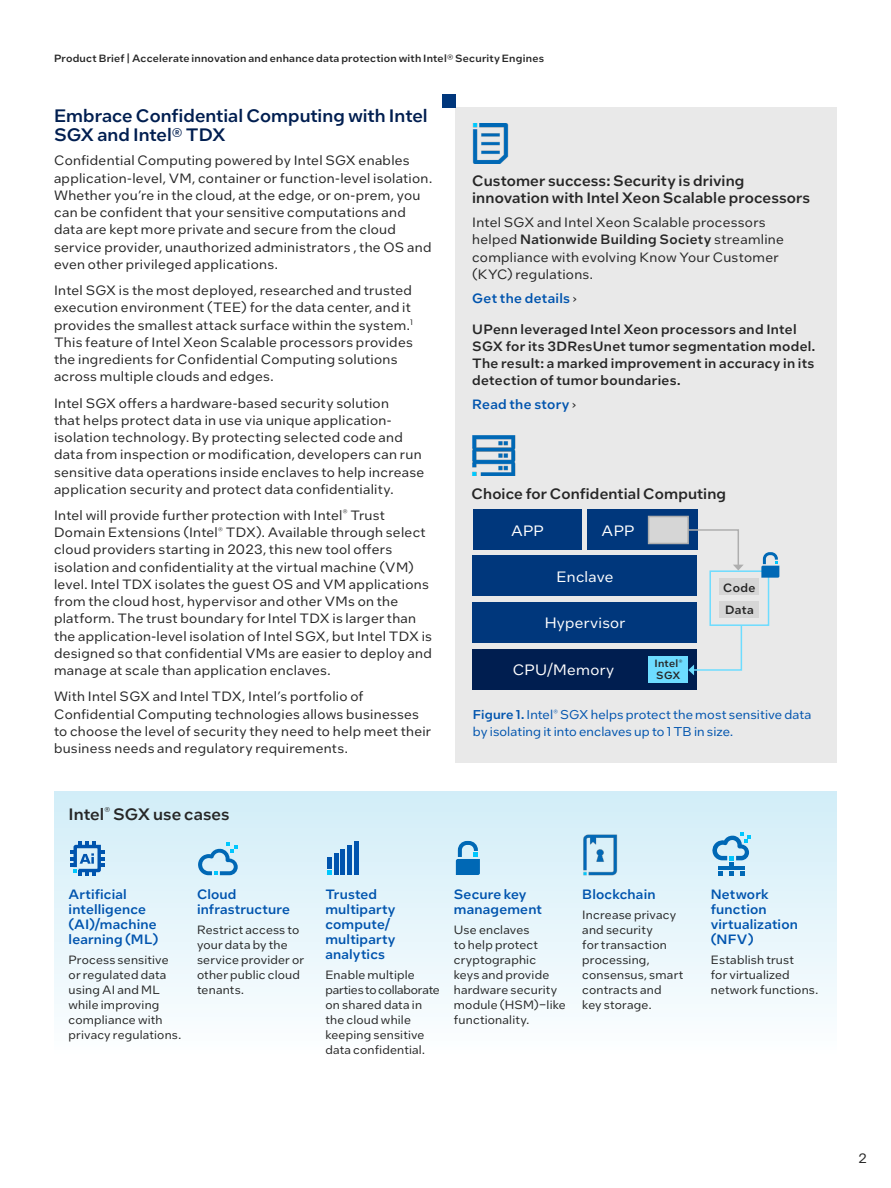
<style>
.page{position:relative;width:891px;height:1188px;background:#fff}
.page>*{position:absolute;margin:0;border:0;box-sizing:border-box;transform-origin:0 0}
.t1{font:500 18px/19.5px "Intel One Text";letter-spacing:-.005em;color:#001e50}
.t2{font:500 16.5px "Intel One Text";color:#262626}
.t3{font:500 15px/17.2px "Intel One Text";letter-spacing:.005em;color:#262626}
.t4{font:15px "Intel One Text";letter-spacing:.02em;color:#fff}
.t5{font:13.5px/17.2px "Intel One Text";letter-spacing:.02em;color:#262626}
.t6{font:500 13.5px/15px "Intel One Text";letter-spacing:.015em;color:#0054ae}
.t7{font:500 13.5px/17.2px "Intel One Text";letter-spacing:.02em;color:#262626}
.t8{font:12.75px/17.2px "Intel One Text";letter-spacing:.005em;color:#0054ae}
.t9{font:12px/15px "Intel One Text";letter-spacing:.015em;color:#262626}
.t10{font:500 12px/22.5px "Intel One Text";letter-spacing:.025em;color:#262626}
.t11{font:500 10.5px/12px "Intel One Text";letter-spacing:.02em;color:#262626}
.s1{font-weight:500}
.s2{font-weight:400;color:#262626}
</style>
<div class="page">
<div style="left:54px;top:792px;width:783px;height:262px;background:linear-gradient(to bottom,#d1edf7,#fcfeff)"></div>
<svg style="left:70px;top:841px;width:34px;height:35px"></svg>
<svg style="left:198px;top:842px;width:40px;height:33px"></svg>
<svg style="left:711px;top:832px;width:40px;height:44px;background:#8dc4e4"></svg>
<img style="left:578px;top:829px;width:46px;height:54px">
<svg style="left:328px;top:871px;width:4px;height:4px"></svg>
<hr style="left:328px;top:858px;width:4px;height:11px;background:#0054ae">
<hr style="left:334px;top:854px;width:4px;height:21px;background:#0054ae">
<hr style="left:341px;top:850px;width:4px;height:25px;background:#0054ae">
<hr style="left:348px;top:846px;width:4px;height:29px;background:#0054ae">
<hr style="left:354px;top:842px;width:4px;height:33px;background:#0054ae">
<svg style="left:456px;top:841px;width:24px;height:34px"></svg>
<div style="left:455px;top:107px;width:382px;height:655px;background:#e9e9e9"></div>
<img style="left:472px;top:123px;width:37px;height:41px">
<div style="left:442px;top:94px;width:13px;height:13px;background:#00377c"></div>
<div style="left:473px;top:510px;width:109px;height:40px;background:#00377c"></div>
<div style="left:473px;top:556px;width:224px;height:40px;background:#00377c"></div>
<div style="left:473px;top:602px;width:224px;height:41px;background:#00377c"></div>
<div style="left:587px;top:510px;width:110px;height:40px;background:#00377c"></div>
<div style="left:648px;top:516px;width:41px;height:28px;background:#d6d6d6;border:2px solid #aeaeae"></div>
<div style="left:473px;top:649px;width:224px;height:40px;background:#001e50"></div>
<div style="left:649px;top:656px;width:39px;height:27px;background:#6ddcff"></div>
<div style="left:720px;top:579px;width:39px;height:16px;background:#d6d6d6"></div>
<div style="left:720px;top:601px;width:39px;height:17px;background:#d6d6d6"></div>
<div style="left:709px;top:570px;width:60px;height:56px;border:2px solid #6ddcff"></div>
<svg style="left:761px;top:552px;width:18px;height:26px"></svg>
<svg style="left:687px;top:528px;width:57px;height:42px"></svg>
<svg style="left:688px;top:624px;width:55px;height:51px"></svg>
<img style="left:472px;top:435px;width:44px;height:41px">
<p class="t11" style="left:54px;top:52px;width:492px">Product Brief | Accelerate innovation and enhance data protection with Intel® Security Engines</p>
<h1 class="t1" style="left:54px;top:105px;width:375px">Embrace Confidential Computing with Intel<br>SGX and Intel® TDX</h1>
<p class="t5" style="left:54px;top:152px;width:380px">Confidential Computing powered by Intel SGX enables application-level, VM, container or function-level isolation.<br>Whether you’re in the cloud, at the edge, or on-prem, you can be confident that your sensitive computations and data are kept more private and secure from the cloud service provider, unauthorized administrators , the OS and even other privileged applications.</p>
<p class="t5" style="left:54px;top:281px;width:360px">Intel SGX is the most deployed, researched and trusted execution environment (TEE) for the data center, and it provides the smallest attack surface within the system.<sup>1<br></sup>This feature of Intel Xeon Scalable processors provides the ingredients for Confidential Computing solutions across multiple clouds and edges.</p>
<p class="t5" style="left:54px;top:394px;width:372px">Intel SGX offers a hardware-based security solution<br>that helps protect data in use via unique application&shy;isolation technology. By protecting selected code and data from inspection or modification, developers can run sensitive data operations inside enclaves to help increase application security and protect data confidentiality.</p>
<p class="t5" style="left:54px;top:506px;width:380px">Intel will provide further protection with Intel<sup>®</sup> Trust Domain Extensions (Intel<sup>®</sup> TDX). Available through select cloud providers starting in 2023, this new tool offers isolation and confidentiality at the virtual machine (VM) level. Intel TDX isolates the guest OS and VM applications from the cloud host, hypervisor and other VMs on the platform. The trust boundary for Intel TDX is larger than the application-level isolation of Intel SGX, but Intel TDX is designed so that confidential VMs are easier to deploy and manage at scale than application enclaves.</p>
<p class="t5" style="left:54px;top:688px;width:379px">With Intel SGX and Intel TDX, Intel’s portfolio of Confidential Computing technologies allows businesses to choose the level of security they need to help meet their business needs and regulatory requirements.</p>
<p class="t2" style="left:69px;top:803px;width:163px">Intel<sup>®</sup> SGX use cases</p>
<p class="t3" style="left:472px;top:171px;width:340px">Customer success: Security is driving innovation with Intel Xeon Scalable processors</p>
<p class="t5" style="left:472px;top:213px;width:313px">Intel SGX and Intel Xeon Scalable processors helped <span class="s1">Nationwide Building Society</span> streamline compliance with evolving Know Your Customer (KYC) regulations.</p>
<p class="t6" style="left:472px;top:290px;width:106px">Get the details <span class="s2">›</span></p>
<p class="t7" style="left:472px;top:320px;width:345px">UPenn leveraged Intel Xeon processors and Intel SGX for its 3DResUnet tumor segmentation model.<br>The result: a marked improvement in accuracy in its detection of tumor boundaries.</p>
<p class="t6" style="left:472px;top:397px;width:106px">Read the story <span class="s2">›</span></p>
<p class="t3" style="left:472px;top:484px;width:256px">Choice for Confidential Computing</p>
<p class="t4" style="left:511px;top:521px;width:34px">APP</p>
<p class="t4" style="left:602px;top:521px;width:34px">APP</p>
<p class="t4" style="left:557px;top:566px;width:58px">Enclave</p>
<p class="t4" style="left:545px;top:613px;width:82px">Hypervisor</p>
<p class="t4" style="left:513px;top:660px;width:103px">CPU/Memory</p>
<p class="t11" style="left:654px;top:657px;width:29px">Intel<sup>®<br></sup>SGX</p>
<p class="t10" style="left:723px;top:576px;width:34px">Code<br>Data</p>
<p class="t8" style="left:473px;top:705px;width:340px"><span class="s1">Figure 1.</span> Intel<sup>®</sup> SGX helps protect the most sensitive data by isolating it into enclaves up to 1 TB in size.</p>
<p class="t6" style="left:69px;top:886px;width:91px">Artificial intelligence (AI)/machine learning (ML)</p>
<p class="t9" style="left:69px;top:952px;width:114px">Process sensitive or regulated data using AI and ML while improving compliance with privacy regulations.</p>
<p class="t6" style="left:197px;top:886px;width:95px">Cloud infrastructure</p>
<p class="t9" style="left:197px;top:922px;width:109px">Restrict access to your data by the service provider or other public cloud tenants.</p>
<p class="t6" style="left:325px;top:886px;width:72px">Trusted multiparty compute/ multiparty analytics</p>
<p class="t9" style="left:325px;top:967px;width:116px">Enable multiple parties to collaborate on shared data in the cloud while keeping sensitive data confidential.</p>
<p class="t6" style="left:454px;top:886px;width:90px">Secure key management</p>
<p class="t9" style="left:454px;top:922px;width:113px">Use enclaves<br>to help protect cryptographic<br>keys and provide hardware security module (HSM)‒like functionality.</p>
<p class="t6" style="left:582px;top:886px;width:75px">Blockchain</p>
<p class="t9" style="left:582px;top:907px;width:103px">Increase privacy and security<br>for transaction processing, consensus, smart contracts and key storage.</p>
<p class="t6" style="left:711px;top:886px;width:89px">Network function virtualization (NFV)</p>
<p class="t9" style="left:711px;top:952px;width:109px">Establish trust<br>for virtualized network functions.</p>
<p class="t5" style="left:858px;top:1150px;width:10px">2</p>
</div>
